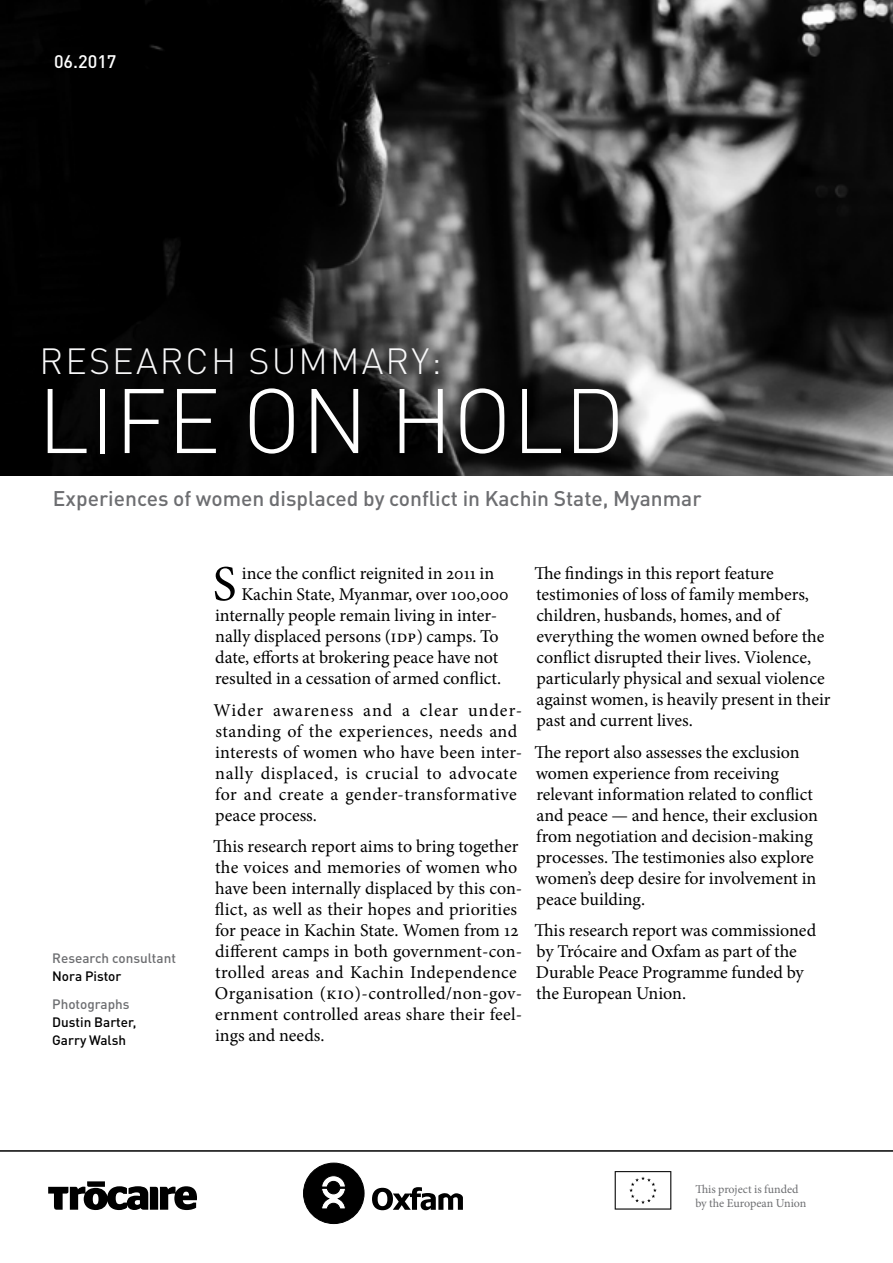
<style>
.page{position:relative;width:893px;height:1263px;background:#fff}
.page>*{position:absolute;margin:0;border:0;box-sizing:border-box;transform-origin:0 0}
.t1{font:300 90px "DIN Pro";letter-spacing:.005em;color:#fff}
.t2{font:50.25px "Minion Pro";color:#000}
.t3{font:300 36px "DIN Pro";letter-spacing:.06em;color:#f8f8f9}
.t4{font:500 21px "DIN Pro";color:#6d6e71}
.t5{font:18px/21px "Minion Pro";color:#000}
.t6{font:18px/21px "Minion Pro";letter-spacing:.025em;color:#000}
.t7{font:500 18px "DIN Pro";color:#fff}
.t8{font:500 13.5px/18px "DIN Pro";color:#000}
.t9{font:500 13.5px "DIN Pro";color:#6d6e71}
.t10{font:12px/14.7px "Minion Pro";color:#6d6e71}
</style>
<div class="page">
<img style="left:0;top:0;width:893px;height:475px">
<svg style="left:615px;top:1171px;width:56px;height:38px"></svg>
<svg style="left:303px;top:1163px;width:61px;height:61px"></svg>
<svg style="left:372px;top:1187px;width:91px;height:23px"></svg>
<svg style="left:48px;top:1181px;width:149px;height:29px"></svg>
<hr style="left:0;top:1150px;width:893px;height:2px;background:#000">
<p class="t7" style="left:54px;top:49px;width:64px">06.2017</p>
<h3 class="t3" style="left:40px;top:337px;width:404px">RESEARCH SUMMARY:</h3>
<h1 class="t1" style="left:38px;top:359px;width:589px">LIFE ON HOLD</h1>
<p class="t4" style="left:53px;top:484px;width:650px">Experiences of women displaced by conflict in Kachin State, Myanmar</p>
<p class="t9" style="left:52px;top:948px;width:125px">Research consultant</p>
<p class="t8" style="left:52px;top:966px;width:71px">Nora Pistor</p>
<p class="t9" style="left:52px;top:995px;width:79px">Photographs</p>
<p class="t8" style="left:52px;top:1013px;width:86px">Dustin Barter,<br>Garry Walsh</p>
<h2 class="t2" style="left:213px;top:550px;width:25px">S</h2>
<p class="t5" style="left:242px;top:563px;width:254px">ince the conflict reignited in 2011 in</p>
<p class="t5" style="left:241px;top:584px;width:269px">Kachin State, Myanmar, over 100,000</p>
<p class="t5" style="left:215px;top:605px;width:283px">internally people remain living in inter-</p>
<p class="t5" style="left:215px;top:626px;width:285px">nally displaced persons (IDP) camps. To</p>
<p class="t5" style="left:215px;top:647px;width:285px">date, efforts at brokering peace have not</p>
<p class="t5" style="left:215px;top:668px;width:288px">resulted in a cessation of armed conflict.</p>
<p class="t6" style="left:214px;top:699px;width:310px">Wider awareness and a clear under&shy;standing of the experiences, needs and interests of women who have been inter&shy;nally displaced, is crucial to advocate for and create a gender-transformative peace process.</p>
<p class="t5" style="left:213px;top:836px;width:311px">This research report aims to bring together the voices and memories of women who have been internally displaced by this con&shy;flict, as well as their hopes and priorities for peace in Kachin State. Women from 12 different camps in both government-con&shy;trolled areas and Kachin Independence Organisation (KIO)-controlled/non-gov&shy;ernment controlled areas share their feel&shy;ings and needs.</p>
<p class="t5" style="left:534px;top:563px;width:298px">The findings in this report feature testimonies of loss of family members, children, husbands, homes, and of everything the women owned before the conflict disrupted their lives. Violence, particularly physical and sexual violence against women, is heavily present in their past and current lives.</p>
<p class="t5" style="left:534px;top:741px;width:285px">The report also assesses the exclusion women experience from receiving relevant information related to conflict and peace — and hence, their exclusion from negotiation and decision-making processes. The testimonies also explore women’s deep desire for involvement in peace building.</p>
<p class="t5" style="left:534px;top:920px;width:283px">This research report was commissioned by Trócaire and Oxfam as part of the<br>Durable Peace Programme funded by the European Union.</p>
<p class="t10" style="left:695px;top:1182px;width:113px">This project is funded by the European Union</p>
</div>
